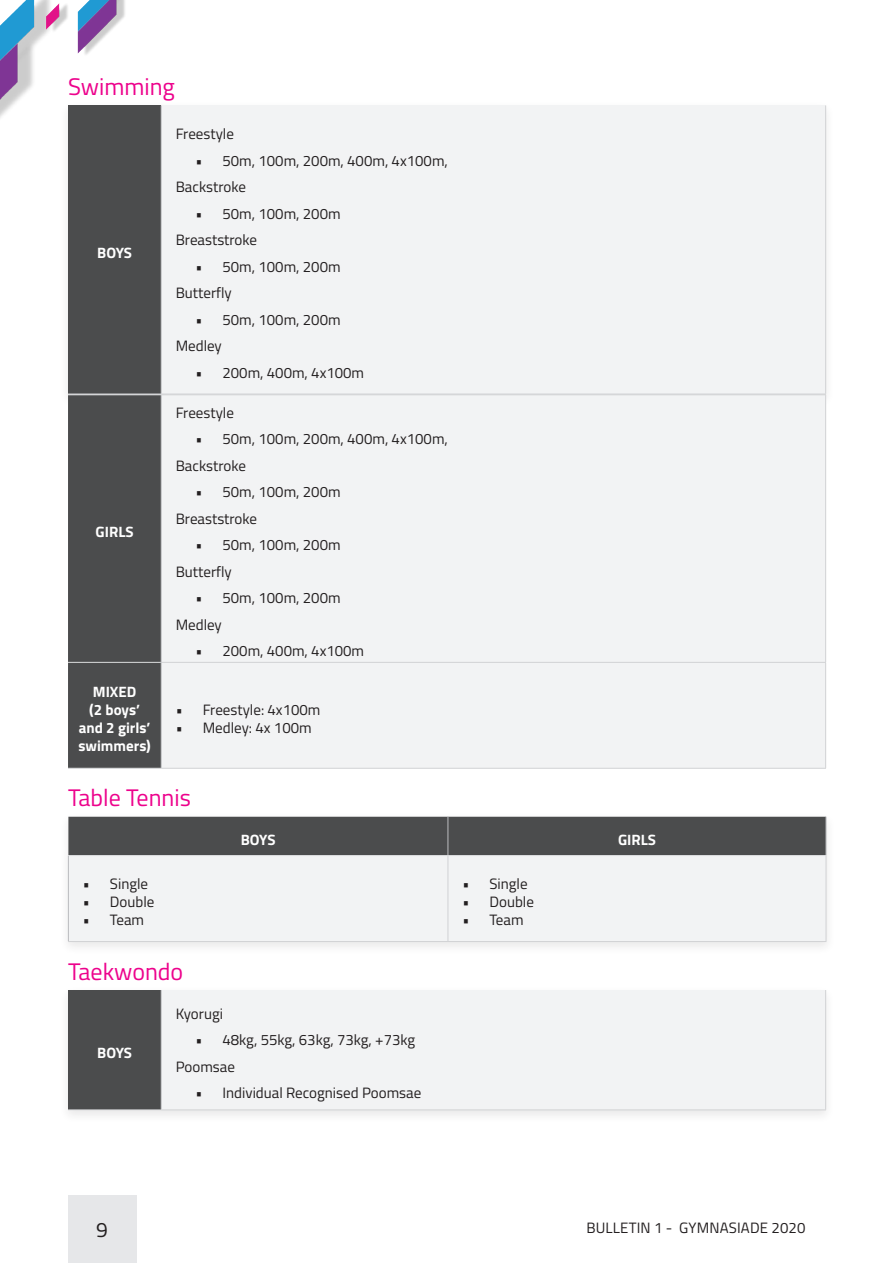
<style>
.page{position:relative;width:893px;height:1263px;background:#fff}
.page>*{position:absolute;margin:0;border:0;box-sizing:border-box;transform-origin:0 0}
.t1{font:24px "Titillium Web";color:#ed028c}
.t2{font:21px "Titillium Web";color:#231f20}
.t3{font:15px/26.5px "Titillium Web";color:#231f20}
.t4{font:700 15px/18px "Titillium Web";color:#fff;text-align:center}
</style>
<div class="page">
<div style="left:68px;top:1195px;width:68px;height:68px;background:#e6e7e9"></div>
<img style="left:0;top:0;width:47px;height:118px">
<img style="left:47px;top:0;width:78px;height:55px">
<div style="left:59px;top:812px;width:777px;height:143px;background:#231f20;opacity:.1"></div>
<div style="left:68px;top:817px;width:758px;height:38px;background:#4b4c4d"></div>
<div style="left:69px;top:856px;width:757px;height:85px;background:#f2f3f4"></div>
<hr style="left:448px;top:817px;width:1px;height:38px;background:#bcbdc0">
<hr style="left:826px;top:817px;width:1px;height:38px;background:#bcbdc0">
<hr style="left:68px;top:855px;width:380px;height:1px;background:#dcdddf">
<hr style="left:448px;top:855px;width:378px;height:1px;background:#dcdddf">
<hr style="left:68px;top:856px;width:1px;height:85px;background:#bcbdc0">
<hr style="left:448px;top:856px;width:1px;height:85px;background:#d1d2d4">
<hr style="left:826px;top:856px;width:1px;height:85px;background:#d1d2d4">
<hr style="left:68px;top:941px;width:380px;height:1px;background:#d1d2d4">
<hr style="left:448px;top:941px;width:378px;height:1px;background:#d1d2d4">
<div style="left:68px;top:105px;width:93px;height:289px;background:#4b4c4d"></div>
<div style="left:161px;top:105px;width:665px;height:289px;background:#f2f3f4"></div>
<hr style="left:825px;top:105px;width:1px;height:289px;background:#d1d2d4">
<hr style="left:161px;top:105px;width:1px;height:289px;background:#bcbdc0">
<div style="left:68px;top:395px;width:93px;height:373px;background:#4b4c4d"></div>
<div style="left:162px;top:395px;width:663px;height:373px;background:#f2f3f4"></div>
<hr style="left:825px;top:395px;width:1px;height:267px;background:#d1d2d4">
<hr style="left:825px;top:663px;width:1px;height:105px;background:#d1d2d4">
<hr style="left:161px;top:394px;width:665px;height:1px;background:#d1d2d4">
<hr style="left:162px;top:662px;width:664px;height:1px;background:#d1d2d4">
<hr style="left:161px;top:768px;width:665px;height:1px;background:#d1d2d4">
<hr style="left:161px;top:395px;width:1px;height:267px;background:#bcbdc0">
<hr style="left:161px;top:662px;width:1px;height:106px;background:#bcbdc0">
<hr style="left:68px;top:394px;width:93px;height:1px;background:#dcdddf">
<hr style="left:68px;top:662px;width:93px;height:1px;background:#dcdddf">
<hr style="left:68px;top:768px;width:93px;height:1px;background:#dcdddf">
<div style="left:59px;top:985px;width:776px;height:138px;background:#231f20;opacity:.1"></div>
<div style="left:68px;top:990px;width:93px;height:120px;background:#4b4c4d"></div>
<div style="left:161px;top:990px;width:665px;height:120px;background:#f2f3f4"></div>
<hr style="left:825px;top:990px;width:1px;height:119px;background:#d1d2d4">
<hr style="left:161px;top:1109px;width:665px;height:1px;background:#d1d2d4">
<hr style="left:161px;top:990px;width:1px;height:119px;background:#bcbdc0">
<hr style="left:68px;top:1109px;width:93px;height:1px;background:#dcdddf">
<h1 class="t1" style="left:68px;top:69px;width:108px">Swimming</h1>
<p class="t4" style="left:97px;top:243px;width:36px">BOYS</p>
<p class="t4" style="left:96px;top:522px;width:39px">GIRLS</p>
<p class="t4" style="left:78px;top:682px;width:74px">MIXED<br>(2 boys’ and 2 girls’ swimmers)</p>
<p class="t3" style="left:176px;top:120px;width:60px">Freestyle</p>
<p class="t3" style="left:176px;top:146px;width:274px;text-indent:20px">• 50m, 100m, 200m, 400m, 4x100m,<br>Backstroke</p>
<p class="t3" style="left:176px;top:199px;width:166px;text-indent:20px">• 50m, 100m, 200m<br>Breaststroke</p>
<p class="t3" style="left:176px;top:252px;width:166px;text-indent:20px">• 50m, 100m, 200m<br>Butterfly</p>
<p class="t3" style="left:176px;top:305px;width:166px;text-indent:20px">• 50m, 100m, 200m<br>Medley</p>
<p class="t3" style="left:195px;top:358px;width:170px">• 200m, 400m, 4x100m</p>
<p class="t3" style="left:176px;top:398px;width:60px">Freestyle</p>
<p class="t3" style="left:176px;top:425px;width:274px;text-indent:20px">• 50m, 100m, 200m, 400m, 4x100m,<br>Backstroke</p>
<p class="t3" style="left:176px;top:478px;width:166px;text-indent:20px">• 50m, 100m, 200m<br>Breaststroke</p>
<p class="t3" style="left:176px;top:531px;width:166px;text-indent:20px">• 50m, 100m, 200m<br>Butterfly</p>
<p class="t3" style="left:176px;top:584px;width:166px;text-indent:20px">• 50m, 100m, 200m<br>Medley</p>
<p class="t3" style="left:195px;top:637px;width:170px">• 200m, 400m, 4x100m</p>
<p class="t3" style="left:176px;top:695px;width:146px">• Freestyle: 4x100m</p>
<p class="t3" style="left:176px;top:713px;width:137px">• Medley: 4x 100m</p>
<h1 class="t1" style="left:68px;top:780px;width:124px">Table Tennis</h1>
<p class="t3" style="left:83px;top:870px;width:67px">• Single</p>
<p class="t3" style="left:83px;top:888px;width:73px">• Double</p>
<p class="t3" style="left:83px;top:906px;width:63px">• Team</p>
<h1 class="t1" style="left:68px;top:954px;width:117px">Taekwondo</h1>
<p class="t4" style="left:241px;top:830px;width:36px">BOYS</p>
<p class="t4" style="left:618px;top:830px;width:39px">GIRLS</p>
<p class="t3" style="left:462px;top:870px;width:67px">• Single</p>
<p class="t3" style="left:462px;top:888px;width:73px">• Double</p>
<p class="t3" style="left:462px;top:906px;width:63px">• Team</p>
<p class="t4" style="left:97px;top:1043px;width:36px">BOYS</p>
<p class="t3" style="left:176px;top:999px;width:49px">Kyorugi</p>
<p class="t3" style="left:176px;top:1026px;width:241px;text-indent:20px">• 48kg, 55kg, 63kg, 73kg, +73kg<br>Poomsae</p>
<p class="t3" style="left:195px;top:1079px;width:227px">• Individual Recognised Poomsae</p>
<h2 class="t2" style="left:96px;top:1214px;width:13px">9</h2>
<p class="t3" style="left:586px;top:1213px;width:221px">BULLETIN 1 - GYMNASIADE 2020</p>
</div>
